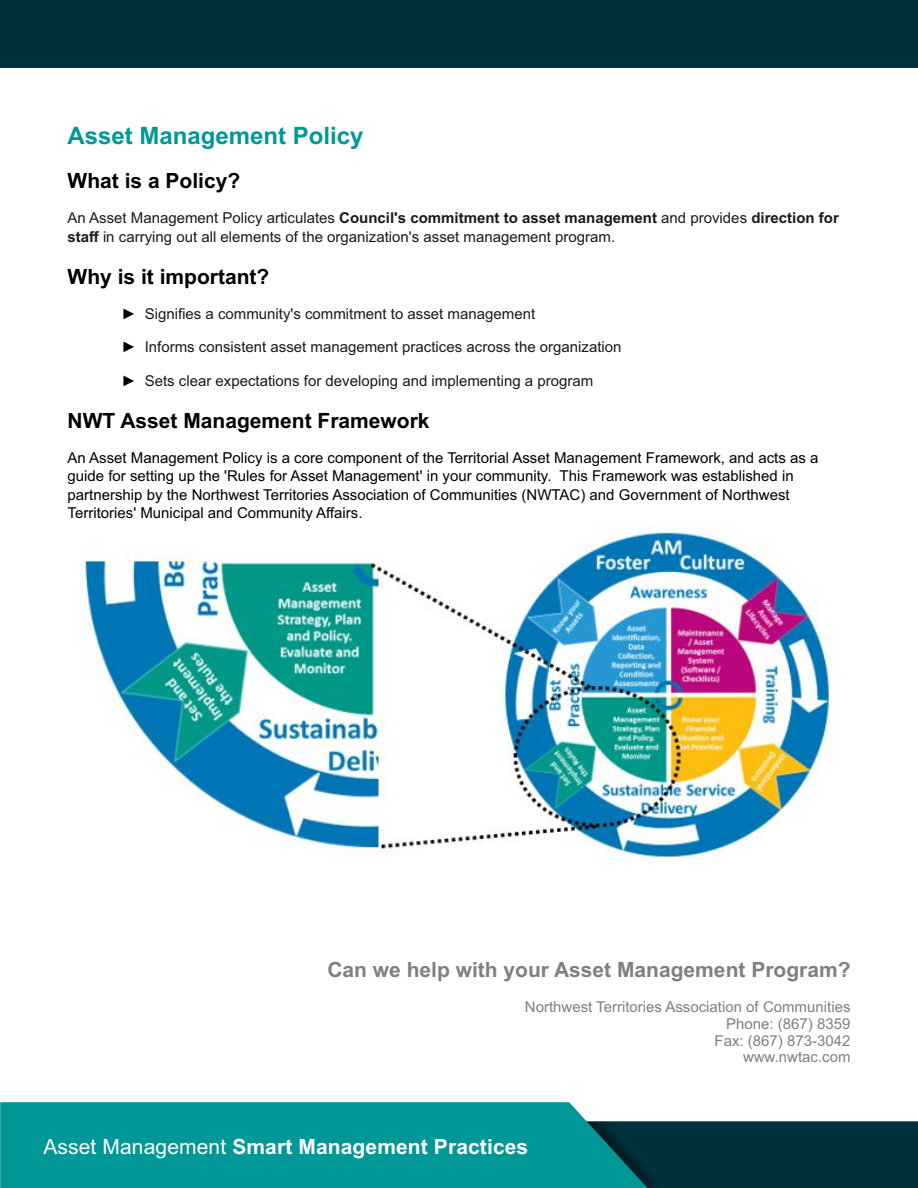
<style>
.page{position:relative;width:918px;height:1188px;background:#fff}
.page>*{position:absolute;margin:0;border:0;box-sizing:border-box;transform-origin:0 0}
.t1{font:700 24px "Arial";color:#009896}
.t2{font:700 21px "Arial";color:#000}
.t3{font:700 21px "Arial";color:#808080}
.t4{font:700 21px "Arial";letter-spacing:.005em;color:#fff}
.t5{font:15px/18.5px "Arial";color:#1a1a1a}
.t6{font:15px/18.5px "Arial";color:#000}
.t7{font:15px/16.8px "Arial";color:#808080;text-align:right}
.s1{font-weight:700}
.s2{color:#000}
.s3{font-weight:400}
</style>
<div class="page">
<svg style="left:0;top:1102px;width:918px;height:86px;background:#158688"></svg>
<img style="left:85px;top:525px;width:752px;height:338px">
<div style="left:0;top:0;width:918px;height:68px;background:#00323e"></div>
<h1 class="t1" style="left:68px;top:127px;width:298px">Asset Management Policy</h1>
<h2 class="t2" style="left:68px;top:173px;width:174px">What is a Policy?</h2>
<p class="t5" style="left:68px;top:210px;width:773px">An Asset Management Policy articulates <span class="s1">Council's commitment to asset management</span> and provides <span class="s1">direction for staff</span> in carrying out all elements of the organization's asset management program.</p>
<h2 class="t2" style="left:68px;top:269px;width:203px">Why is it important?</h2>
<p class="t5" style="left:122px;top:306px;width:415px"><span class="s2">►</span> Signifies a community's commitment to asset management</p>
<p class="t5" style="left:122px;top:339px;width:502px"><span class="s2">►</span> Informs consistent asset management practices across the organization</p>
<p class="t5" style="left:122px;top:373px;width:473px"><span class="s2">►</span> Sets clear expectations for developing and implementing a program</p>
<h2 class="t2" style="left:68px;top:413px;width:364px">NWT Asset Management Framework</h2>
<p class="t6" style="left:68px;top:450px;width:752px">An Asset Management Policy is a core component of the Territorial Asset Management Framework, and acts as a guide for setting up the 'Rules for Asset Management' in your community. This Framework was established in partnership by the Northwest Territories Association of Communities (NWTAC) and Government of Northwest Territories' Municipal and Community Affairs.</p>
<h2 class="t3" style="left:327px;top:962px;width:525px">Can we help with your Asset Management Program?</h2>
<p class="t7" style="left:525px;top:1000px;width:327px">Northwest Territories Association of Communities<br>Phone: (867) 8359<br>Fax: (867) 873-3042<br>www.nwtac.com</p>
<h2 class="t4" style="left:43px;top:1139px;width:486px"><span class="s3">Asset Management</span> Smart Management Practices</h2>
</div>
